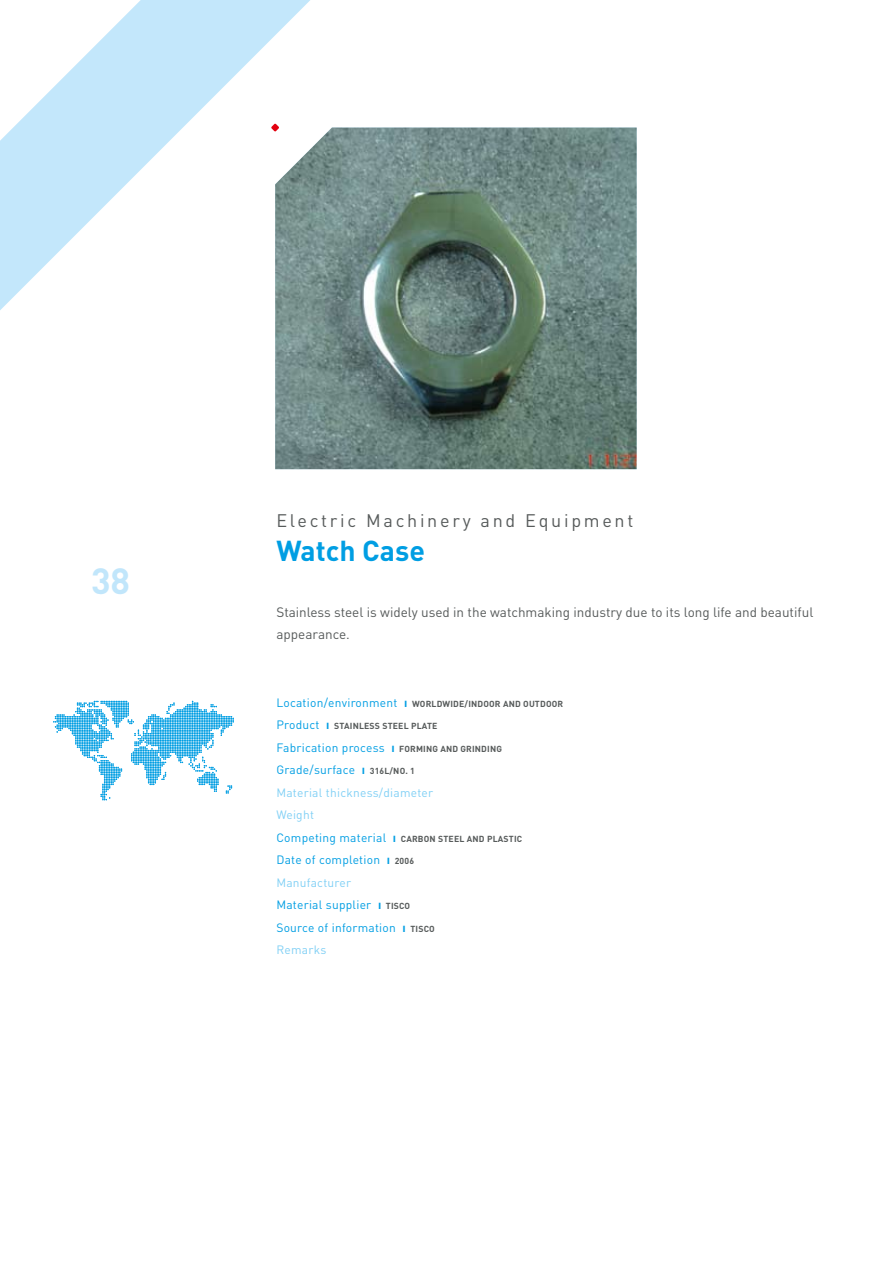
<style>
.page{position:relative;width:893px;height:1263px;background:#fff}
.page>*{position:absolute;margin:0;border:0;box-sizing:border-box;transform-origin:0 0}
.t1{font:700 36px "DIN";color:#c1e6fb}
.t2{font:700 28.5px "DIN";color:#009ee3}
.t3{font:18px "DIN";letter-spacing:.15em;color:#575b5b}
.t4{font:13.5px/22.5px "DIN";color:#575b5b}
.t5{font:12px/22.5px "DIN";letter-spacing:.02em;color:#81d0f5}
.t6{font:12px/22.5px "DIN";letter-spacing:.02em;color:#009ee3}
.t7{font:700 8.7px "DIN";letter-spacing:.02em;color:#575b5b}
.s1{font-weight:400;font-size:12px;color:#009ee3}
.s2{font-size:12px;color:#009ee3}
.s3{color:#009ee3}
.s4{font-weight:700;color:#009ee3}
.s5{font-weight:700;font-size:8.7px;color:#575b5b}
.s6{font-weight:700}
.s7{color:#81d0f5}
</style>
<div class="page">
<svg style="left:0;top:0;width:480px;height:470px"></svg>
<hr style="left:892px;top:0;width:1px;height:1263px;background:#c1e6fb">
<svg style="left:53px;top:701px;width:181px;height:99px"></svg>
<img style="left:275px;top:128px;width:362px;height:341px">
<svg style="left:271px;top:123px;width:8px;height:9px"></svg>
<h1 class="t1" style="left:91px;top:557px;width:41px">38</h1>
<h3 class="t3" style="left:276px;top:510px;width:358px">Electric Machinery and Equipment</h3>
<h2 class="t2" style="left:276px;top:531px;width:150px">WATCH CASE</h2>
<h3 class="t4" style="left:276px;top:601px;width:538px">Stainless steel is widely used in the watchmaking industry due to its long life and beautiful appearance.</h3>
<p class="t7" style="left:276px;top:698px;width:288px"><span class="s1">Location/environment</span> <span class="s2">I</span> WORLDWIDE/I NDOOR AND OUTDOOR</p>
<p class="t7" style="left:276px;top:720px;width:161px"><span class="s1">Product</span> <span class="s2">I</span> STAINLESS STEEL PLATE</p>
<h3 class="t5" style="left:276px;top:736px;width:227px"><span class="s3">Fabrication process</span> <span class="s4">I</span> <span class="s5">FORMING AND GRINDING<br></span><span class="s3">Grade/surface</span> <span class="s4">I</span> <span class="s5">316L/NO. 1<br></span>Material thickness/diameter<br>Weight</h3>
<p class="t7" style="left:276px;top:833px;width:246px"><span class="s1">Competing material</span> <span class="s2">I</span> CARBON STEEL AND PLASTIC</p>
<h3 class="t6" style="left:276px;top:849px;width:159px">Date of completion <span class="s6">I</span> <span class="s5">2006<br></span><span class="s7">Manufacturer<br></span>Material supplier <span class="s6">I</span> <span class="s5">TISCO<br></span>Source of information <span class="s6">I</span> <span class="s5">TISCO<br></span><span class="s7">Remarks</span></h3>
</div>
